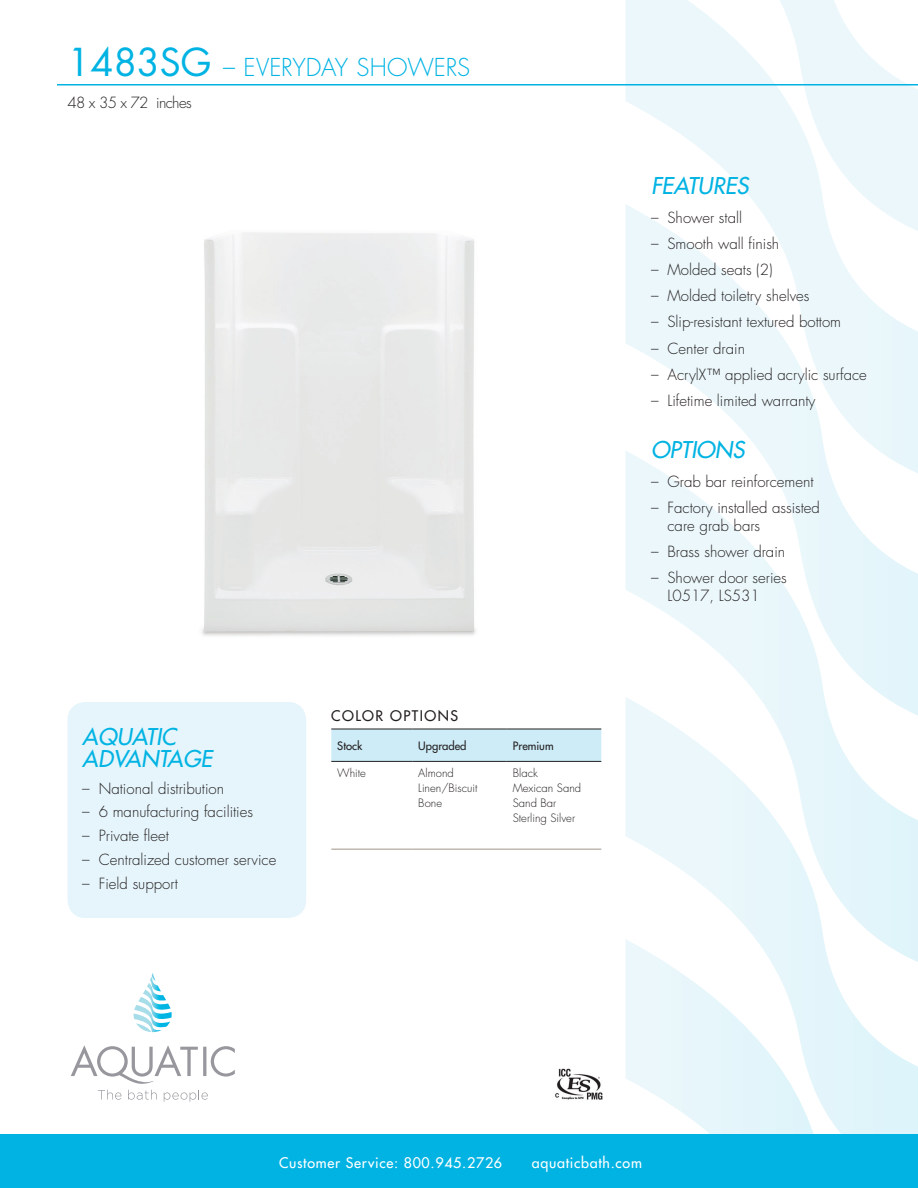
<style>
.page{position:relative;width:918px;height:1188px;background:#fff}
.page>*{position:absolute;margin:0;border:0;box-sizing:border-box;transform-origin:0 0}
.Tub_Name{font:300 24px "Futura Std";letter-spacing:-.015em;color:#00b3e3}
.FEATURES{font:italic 500 22.5px/22.5px "Futura Std";color:#00b3e3}
.Black_Model_Specs{font:300 15px/18px "Futura Std";color:#231f20}
.Black_Model_Specs-2{font:300 15px "Futura Std";letter-spacing:-.04em;color:#231f20}
.t1{font:500 14.25px "Futura Std";letter-spacing:.05em;color:#fff}
.t2{font:500 14.25px "Futura Std";letter-spacing:.1em;color:#231f20}
.t3{font:300 11.25px/15px "Futura Std";color:#231f20}
.t4{font:500 11.25px "Futura Std";color:#231f20}
.s1{font-weight:400;font-size:37.5px}
</style>
<div class="page">
<svg style="left:626px;top:0;width:146px;height:204px"></svg>
<svg style="left:626px;top:204px;width:292px;height:246px"></svg>
<svg style="left:626px;top:450px;width:292px;height:247px"></svg>
<svg style="left:626px;top:697px;width:292px;height:437px"></svg>
<svg style="left:626px;top:939px;width:203px;height:195px"></svg>
<svg style="left:772px;top:0;width:146px;height:238px"></svg>
<div style="left:0;top:1134px;width:918px;height:54px;background:#00b3e3"></div>
<svg style="left:71px;top:1045px;width:164px;height:39px"></svg>
<svg style="left:133px;top:973px;width:39px;height:59px"></svg>
<svg style="left:98px;top:1090px;width:23px;height:10px"></svg>
<svg style="left:128px;top:1090px;width:29px;height:10px"></svg>
<svg style="left:164px;top:1090px;width:44px;height:12px"></svg>
<hr style="left:57px;top:84px;width:861px;height:2px;background:#00b3e3">
<div style="left:331px;top:730px;width:270px;height:31px;background:#cdecf7"></div>
<hr style="left:331px;top:729px;width:81px;height:1px;background:#231f20">
<hr style="left:412px;top:729px;width:95px;height:1px;background:#231f20">
<hr style="left:507px;top:729px;width:94px;height:1px;background:#231f20">
<hr style="left:331px;top:761px;width:81px;height:1px;background:#231f20">
<hr style="left:412px;top:761px;width:95px;height:1px;background:#231f20">
<hr style="left:507px;top:761px;width:94px;height:1px;background:#231f20">
<hr style="left:331px;top:849px;width:81px;height:1px;background:#a19689">
<hr style="left:412px;top:849px;width:95px;height:1px;background:#a19689">
<hr style="left:507px;top:849px;width:94px;height:1px;background:#a19689">
<img style="left:202px;top:232px;width:274px;height:404px">
<div style="left:68px;top:702px;width:238px;height:216px;background:#e5f5fb;border-radius:18px"></div>
<img style="left:555px;top:1068px;width:48px;height:32px">
<p class="Tub_Name" style="left:68px;top:53px;width:404px"><span class="s1">1483SG</span> – EVERYDAY SHOWERS</p>
<p class="Black_Model_Specs-2" style="left:68px;top:94px;width:126px">48 x 35 x 72 inches</p>
<p class="FEATURES" style="left:82px;top:725px;width:131px">AQUATIC<br>ADVANTAGE</p>
<p class="Black_Model_Specs" style="left:82px;top:780px;width:143px">– National distribution</p>
<p class="Black_Model_Specs" style="left:82px;top:803px;width:172px">– 6 manufacturing facilities</p>
<p class="Black_Model_Specs" style="left:82px;top:827px;width:88px">– Private fleet</p>
<p class="Black_Model_Specs" style="left:82px;top:851px;width:196px">– Centralized customer service</p>
<p class="Black_Model_Specs" style="left:82px;top:875px;width:97px">– Field support</p>
<p class="t2" style="left:331px;top:707px;width:128px">COLOR OPTIONS</p>
<p class="t4" style="left:337px;top:739px;width:26px">Stock</p>
<p class="t4" style="left:418px;top:739px;width:50px">Upgraded</p>
<p class="t4" style="left:513px;top:739px;width:42px">Premium</p>
<p class="t3" style="left:337px;top:765px;width:30px">White</p>
<p class="t3" style="left:418px;top:765px;width:61px">Almond<br>Linen/Biscuit<br>Bone</p>
<p class="t3" style="left:513px;top:765px;width:70px">Black<br>Mexican Sand<br>Sand Bar<br>Sterling Silver</p>
<p class="FEATURES" style="left:651px;top:175px;width:99px">FEATURES</p>
<p class="Black_Model_Specs" style="left:651px;top:209px;width:93px">– Shower stall</p>
<p class="Black_Model_Specs" style="left:651px;top:235px;width:130px">– Smooth wall finish</p>
<p class="Black_Model_Specs" style="left:651px;top:261px;width:123px">– Molded seats (2)</p>
<p class="Black_Model_Specs" style="left:651px;top:287px;width:160px">– Molded toiletry shelves</p>
<p class="Black_Model_Specs" style="left:651px;top:313px;width:192px">– Slip-resistant textured bottom</p>
<p class="Black_Model_Specs" style="left:651px;top:339px;width:96px">– Center drain</p>
<p class="Black_Model_Specs" style="left:651px;top:366px;width:217px">– AcrylX™ applied acrylic surface</p>
<p class="Black_Model_Specs" style="left:651px;top:392px;width:166px">– Lifetime limited warranty</p>
<p class="FEATURES" style="left:651px;top:439px;width:95px">OPTIONS</p>
<p class="Black_Model_Specs" style="left:651px;top:473px;width:164px">– Grab bar reinforcement</p>
<p class="Black_Model_Specs" style="left:668px;top:499px;width:154px;text-indent:-16px">– Factory installed assisted care grab bars</p>
<p class="Black_Model_Specs" style="left:651px;top:543px;width:136px">– Brass shower drain</p>
<p class="Black_Model_Specs" style="left:668px;top:569px;width:121px;text-indent:-16px">– Shower door series<br>L0517, LS531</p>
<p class="t1" style="left:279px;top:1153px;width:225px">Customer Service: 800.945.2726</p>
<p class="t1" style="left:532px;top:1153px;width:112px">aquaticbath.com</p>
</div>
